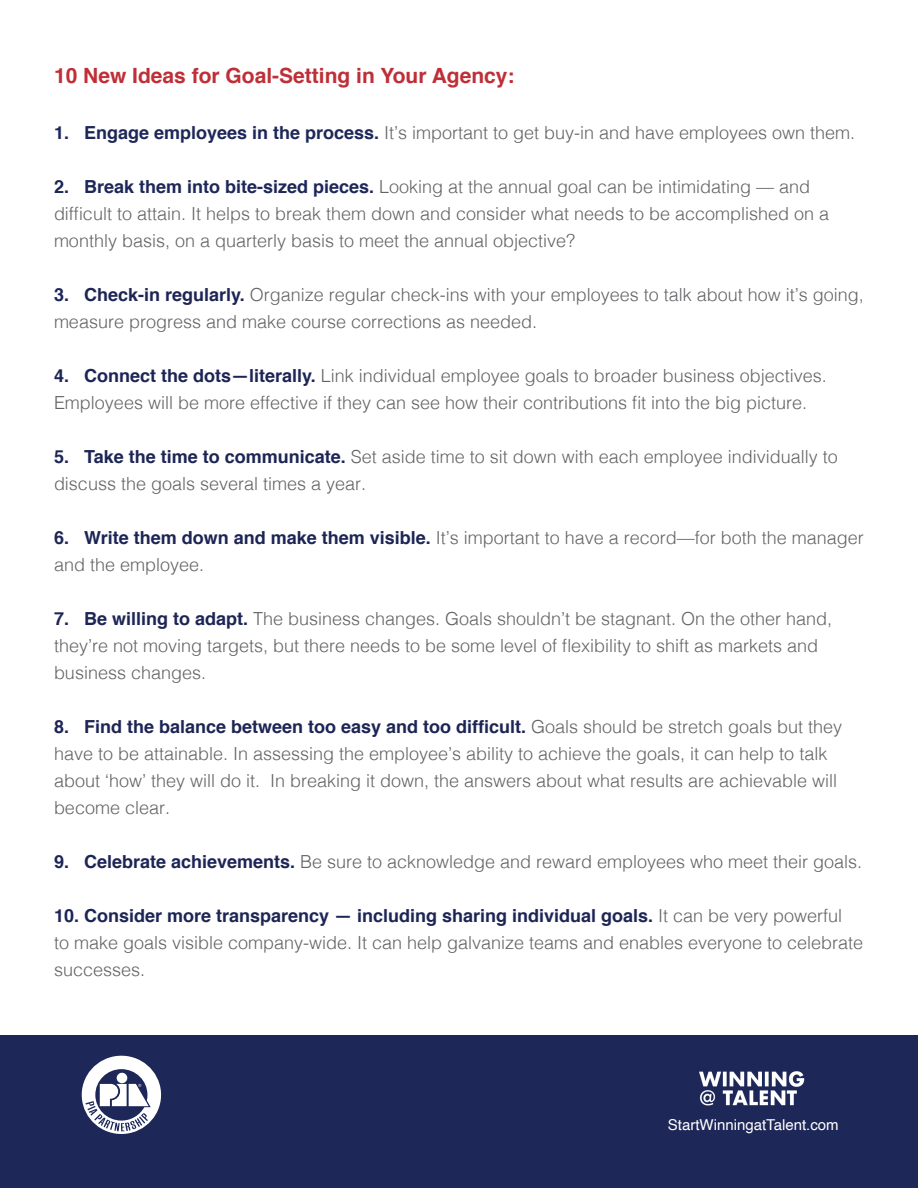
<style>
.page{position:relative;width:918px;height:1188px;background:#fff}
.page>*{position:absolute;margin:0;border:0;box-sizing:border-box;transform-origin:0 0}
.t1{font:700 21px "Helvetica";color:#bf2f38}
.t2{font:300 18px/27px "Helvetica";color:#636366}
.t3{font:15px "Helvetica";color:#fff}
.s1{font-weight:700;color:#1d2758}
.s2{font-weight:700;color:#1d2555}
</style>
<div class="page">
<div style="left:0;top:1035px;width:918px;height:153px;background:#1d2758"></div>
<img style="left:699px;top:1071px;width:106px;height:35px">
<svg style="left:82px;top:1056px;width:79px;height:78px"></svg>
<p class="t1" style="left:54px;top:59px;width:462px">10 New Ideas for Goal-Setting in Your Agency:</p>
<p class="t2" style="left:54px;top:118px;width:803px"><span class="s1">1. Engage employees in the process.</span> It’s important to get buy-in and have employees own them.</p>
<p class="t2" style="left:54px;top:172px;width:777px"><span class="s1">2. Break them into bite-sized pieces.</span> Looking at the annual goal can be intimidating — and difficult to attain. It helps to break them down and consider what needs to be accomplished on a monthly basis, on a quarterly basis to meet the annual objective?</p>
<p class="t2" style="left:54px;top:280px;width:811px"><span class="s2">3. Check-in regularly.</span> Organize regular check-ins with your employees to talk about how it’s going, measure progress and make course corrections as needed.</p>
<p class="t2" style="left:54px;top:361px;width:774px"><span class="s2">4. Connect the dots—literally.</span> Link individual employee goals to broader business objectives.<br>Employees will be more effective if they can see how their contributions fit into the big picture.</p>
<p class="t2" style="left:54px;top:442px;width:785px"><span class="s2">5. Take the time to communicate.</span> Set aside time to sit down with each employee individually to discuss the goals several times a year.</p>
<p class="t2" style="left:54px;top:523px;width:811px"><span class="s2">6. Write them down and make them visible.</span> It’s important to have a record—for both the manager and the employee.</p>
<p class="t2" style="left:54px;top:604px;width:780px"><span class="s2">7. Be willing to adapt.</span> The business changes. Goals shouldn’t be stagnant. On the other hand, they’re not moving targets, but there needs to be some level of flexibility to shift as markets and business changes.</p>
<p class="t2" style="left:54px;top:712px;width:790px"><span class="s2">8. Find the balance between too easy and too difficult.</span> Goals should be stretch goals but they have to be attainable. In assessing the employee’s ability to achieve the goals, it can help to talk about ‘how’ they will do it. In breaking it down, the answers about what results are achievable will become clear.</p>
<p class="t2" style="left:54px;top:847px;width:810px"><span class="s2">9. Celebrate achievements.</span> Be sure to acknowledge and reward employees who meet their goals.</p>
<p class="t2" style="left:54px;top:901px;width:811px"><span class="s2">10. Consider more transparency — including sharing individual goals.</span> It can be very powerful<br>to make goals visible company-wide. It can help galvanize teams and enables everyone to celebrate successes.</p>
<p class="t3" style="left:668px;top:1113px;width:172px">StartWinningatTalent.com</p>
</div>
